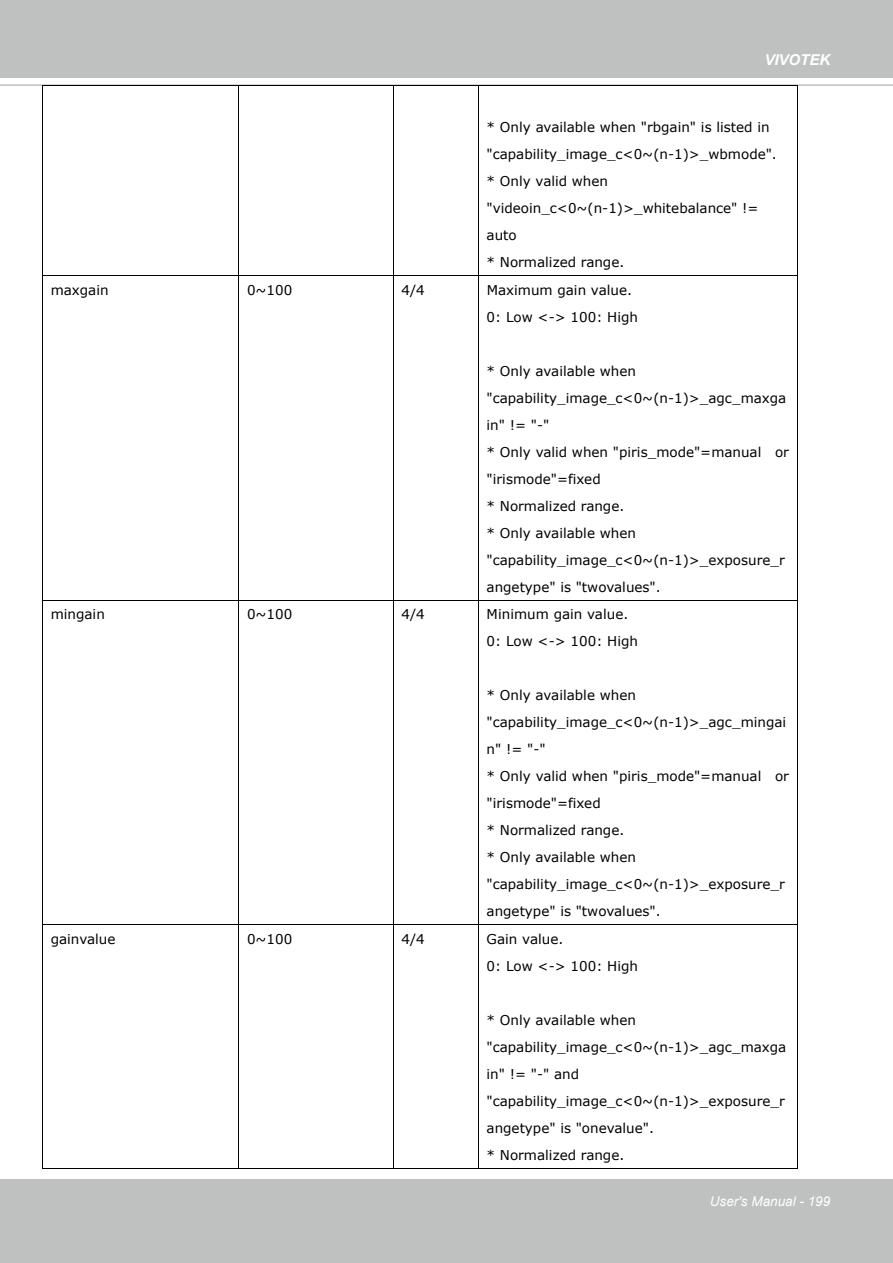
<style>
.page{position:relative;width:893px;height:1263px;background:#fff}
.page>*{position:absolute;margin:0;border:0;box-sizing:border-box;transform-origin:0 0}
.t1{font:italic 700 15px "Arial";color:#fff}
.t2{font:13.5px/27px "Verdana";color:#000}
.t3{font:italic 13.5px "Arial";color:#fff}
</style>
<div class="page">
<div style="left:0;top:0;width:893px;height:77px;background:#bfc0c0"></div>
<div style="left:0;top:1179px;width:893px;height:84px;background:#bfc0c0"></div>
<hr style="left:0;top:85px;width:893px;height:1px;background:#9fa0a0">
<hr style="left:42px;top:85px;width:756px;height:1px;background:#000">
<hr style="left:42px;top:86px;width:1px;height:189px;background:#000">
<hr style="left:239px;top:86px;width:1px;height:189px;background:#000">
<hr style="left:393px;top:86px;width:1px;height:189px;background:#000">
<hr style="left:478px;top:86px;width:1px;height:189px;background:#000">
<hr style="left:797px;top:86px;width:1px;height:189px;background:#000">
<hr style="left:42px;top:275px;width:756px;height:1px;background:#000">
<hr style="left:42px;top:275px;width:1px;height:325px;background:#000">
<hr style="left:239px;top:275px;width:1px;height:325px;background:#000">
<hr style="left:393px;top:275px;width:1px;height:325px;background:#000">
<hr style="left:478px;top:275px;width:1px;height:325px;background:#000">
<hr style="left:797px;top:275px;width:1px;height:325px;background:#000">
<hr style="left:42px;top:600px;width:756px;height:1px;background:#000">
<hr style="left:42px;top:600px;width:1px;height:324px;background:#000">
<hr style="left:239px;top:600px;width:1px;height:324px;background:#000">
<hr style="left:393px;top:600px;width:1px;height:324px;background:#000">
<hr style="left:478px;top:600px;width:1px;height:324px;background:#000">
<hr style="left:797px;top:600px;width:1px;height:324px;background:#000">
<hr style="left:42px;top:924px;width:756px;height:1px;background:#000">
<hr style="left:42px;top:925px;width:1px;height:244px;background:#000">
<hr style="left:42px;top:1168px;width:197px;height:1px;background:#000">
<hr style="left:239px;top:925px;width:1px;height:244px;background:#000">
<hr style="left:239px;top:1168px;width:154px;height:1px;background:#000">
<hr style="left:393px;top:925px;width:1px;height:244px;background:#000">
<hr style="left:394px;top:1168px;width:84px;height:1px;background:#000">
<hr style="left:478px;top:925px;width:1px;height:244px;background:#000">
<hr style="left:479px;top:1168px;width:318px;height:1px;background:#000">
<hr style="left:797px;top:925px;width:1px;height:244px;background:#000">
<p class="t1" style="left:764px;top:49px;width:67px">VIVOTEK</p>
<p class="t2" style="left:487px;top:113px;width:292px">* Only available when "rbgain" is listed in "capability_image_c&lt;0~(n-1)&gt;_wbmode". * Only valid when "videoin_c&lt;0~(n-1)&gt;_whitebalance" != auto<br>* Normalized range.</p>
<p class="t2" style="left:51px;top:276px;width:60px">maxgain</p>
<p class="t2" style="left:247px;top:276px;width:47px">0~100</p>
<p class="t2" style="left:402px;top:276px;width:25px">4/4</p>
<p class="t2" style="left:487px;top:276px;width:153px">Maximum gain value.<br>0: Low &lt;-&gt; 100: High</p>
<p class="t2" style="left:487px;top:357px;width:304px">* Only available when "capability_image_c&lt;0~(n-1)&gt;_agc_maxga in" != "-"<br>* Only valid when "piris_mode"=manual or "irismode"=fixed<br>* Normalized range.<br>* Only available when "capability_image_c&lt;0~(n-1)&gt;_exposure_r angetype" is "twovalues".</p>
<p class="t2" style="left:51px;top:601px;width:56px">mingain</p>
<p class="t2" style="left:247px;top:601px;width:47px">0~100</p>
<p class="t2" style="left:402px;top:601px;width:25px">4/4</p>
<p class="t2" style="left:487px;top:601px;width:153px">Minimum gain value.<br>0: Low &lt;-&gt; 100: High</p>
<p class="t2" style="left:487px;top:682px;width:304px">* Only available when "capability_image_c&lt;0~(n-1)&gt;_agc_mingai n" != "-"<br>* Only valid when "piris_mode"=manual or "irismode"=fixed<br>* Normalized range.<br>* Only available when "capability_image_c&lt;0~(n-1)&gt;_exposure_r angetype" is "twovalues".</p>
<p class="t2" style="left:51px;top:925px;width:66px">gainvalue</p>
<p class="t2" style="left:247px;top:925px;width:47px">0~100</p>
<p class="t2" style="left:402px;top:925px;width:25px">4/4</p>
<p class="t2" style="left:487px;top:925px;width:153px">Gain value.<br>0: Low &lt;-&gt; 100: High</p>
<p class="t2" style="left:487px;top:1006px;width:301px">* Only available when "capability_image_c&lt;0~(n-1)&gt;_agc_maxga in" != "-" and "capability_image_c&lt;0~(n-1)&gt;_exposure_r angetype" is "onevalue".<br>* Normalized range.</p>
<p class="t3" style="left:710px;top:1193px;width:122px">User's Manual - 199</p>
</div>
